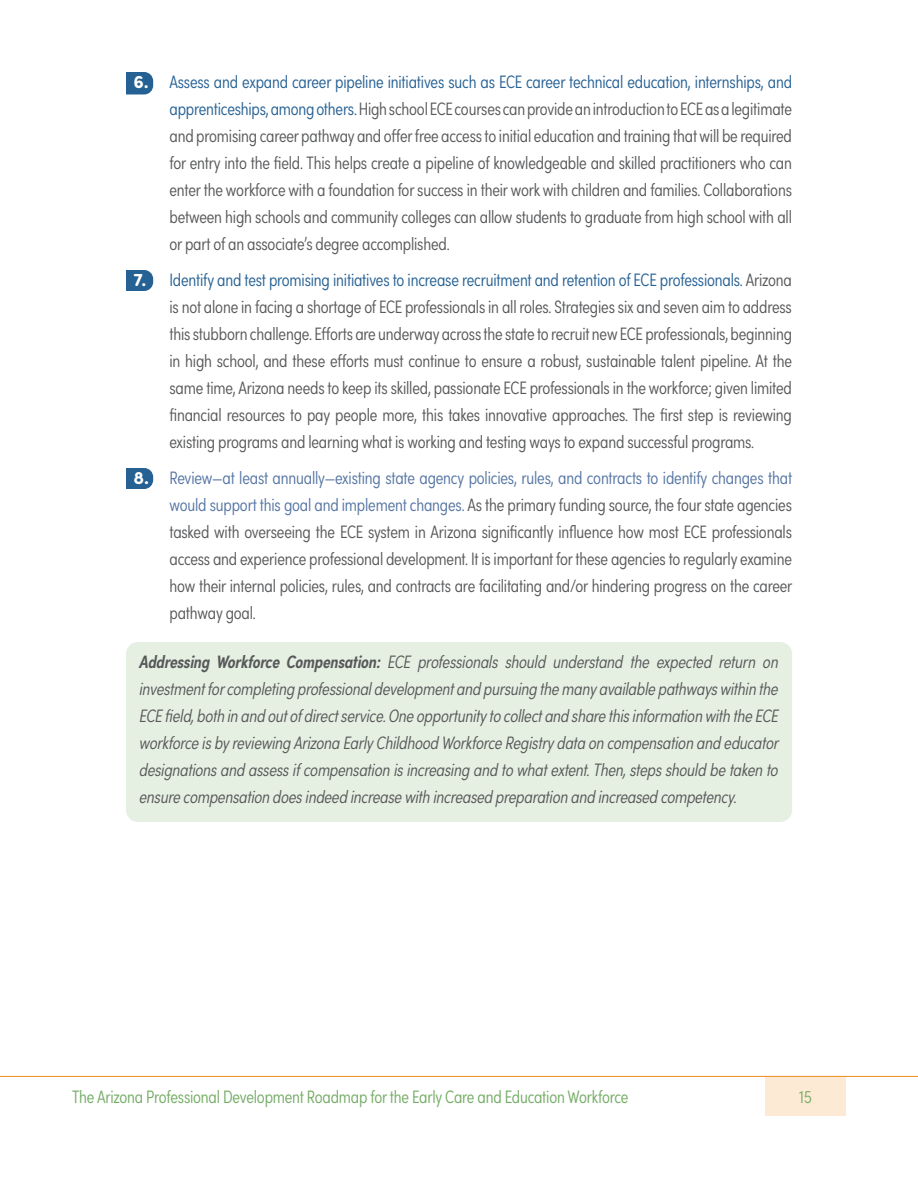
<style>
.page{position:relative;width:918px;height:1188px;background:#fff}
.page>*{position:absolute;margin:0;border:0;box-sizing:border-box;transform-origin:0 0}
.t1{font:300 18px/27px "Sofia Pro Condensed";letter-spacing:-.01em;color:#57585a;text-align:justify}
.workforce_text_shading{font:italic 300 18px/27px "Sofia Pro Condensed";letter-spacing:-.01em;color:#57585a;text-align:justify}
.t2{font:300 18px "Sofia Pro Condensed";letter-spacing:-.01em;color:#74ac65}
.s1{font-family:"Sofia Pro Soft";font-weight:700;color:#fff}
.s2{color:#266194}
.s3{color:#5575a3}
.s4{font-weight:600}
</style>
<div class="page">
<div style="left:765px;top:1077px;width:81px;height:39px;background:#fcead5"></div>
<hr style="left:0;top:1076px;width:918px;height:1px;background:#ed8a1c">
<svg style="left:126px;top:72px;width:27px;height:22px"></svg>
<svg style="left:126px;top:270px;width:27px;height:21px"></svg>
<svg style="left:126px;top:468px;width:27px;height:21px"></svg>
<div style="left:126px;top:642px;width:666px;height:180px;background:#e6f0e2;border-radius:12px"></div>
<p class="t1" style="left:170px;top:67px;width:624px;text-indent:-36px"><span class="s1">6.</span> <span class="s2">Assess and expand career pipeline initiatives such as ECE career technical education, internships, and apprenticeships, among others.</span> High school ECE courses can provide an introduction to ECE as a legitimate and promising career pathway and offer free access to initial education and training that will be required for entry into the field. This helps create a pipeline of knowledgeable and skilled practitioners who can enter the workforce with a foundation for success in their work with children and families. Collaborations between high schools and community colleges can allow students to graduate from high school with all or part of an associate’s degree accomplished.</p>
<p class="t1" style="left:170px;top:265px;width:624px;text-indent:-36px"><span class="s1">7.</span> <span class="s2">Identify and test promising initiatives to increase recruitment and retention of ECE professionals.</span> Arizona is not alone in facing a shortage of ECE professionals in all roles. Strategies six and seven aim to address this stubborn challenge. Efforts are underway across the state to recruit new ECE professionals, beginning in high school, and these efforts must continue to ensure a robust, sustainable talent pipeline. At the same time, Arizona needs to keep its skilled, passionate ECE professionals in the workforce; given limited financial resources to pay people more, this takes innovative approaches. The first step is reviewing existing programs and learning what is working and testing ways to expand successful programs.</p>
<p class="t1" style="left:170px;top:463px;width:624px;text-indent:-36px"><span class="s1">8.</span> <span class="s3">Review—at least annually—existing state agency policies, rules, and contracts to identify changes that would support this goal and implement changes.</span> As the primary funding source, the four state agencies tasked with overseeing the ECE system in Arizona significantly influence how most ECE professionals access and experience professional development. It is important for these agencies to regularly examine how their internal policies, rules, and contracts are facilitating and/or hindering progress on the career pathway goal.</p>
<p class="workforce_text_shading" style="left:140px;top:648px;width:641px"><span class="s4">Addressing Workforce Compensation:</span> ECE professionals should understand the expected return on investment for completing professional development and pursuing the many available pathways within the ECE field, both in and out of direct service. One opportunity to collect and share this information with the ECE workforce is by reviewing Arizona Early Childhood Workforce Registry data on compensation and educator designations and assess if compensation is increasing and to what extent. Then, steps should be taken to ensure compensation does indeed increase with increased preparation and increased competency.</p>
<p class="t2" style="left:72px;top:1084px;width:558px">The Arizona Professional Development Roadmap for the Early Care and Education Workforce</p>
<p class="t2" style="left:799px;top:1084px;width:14px">15</p>
</div>
